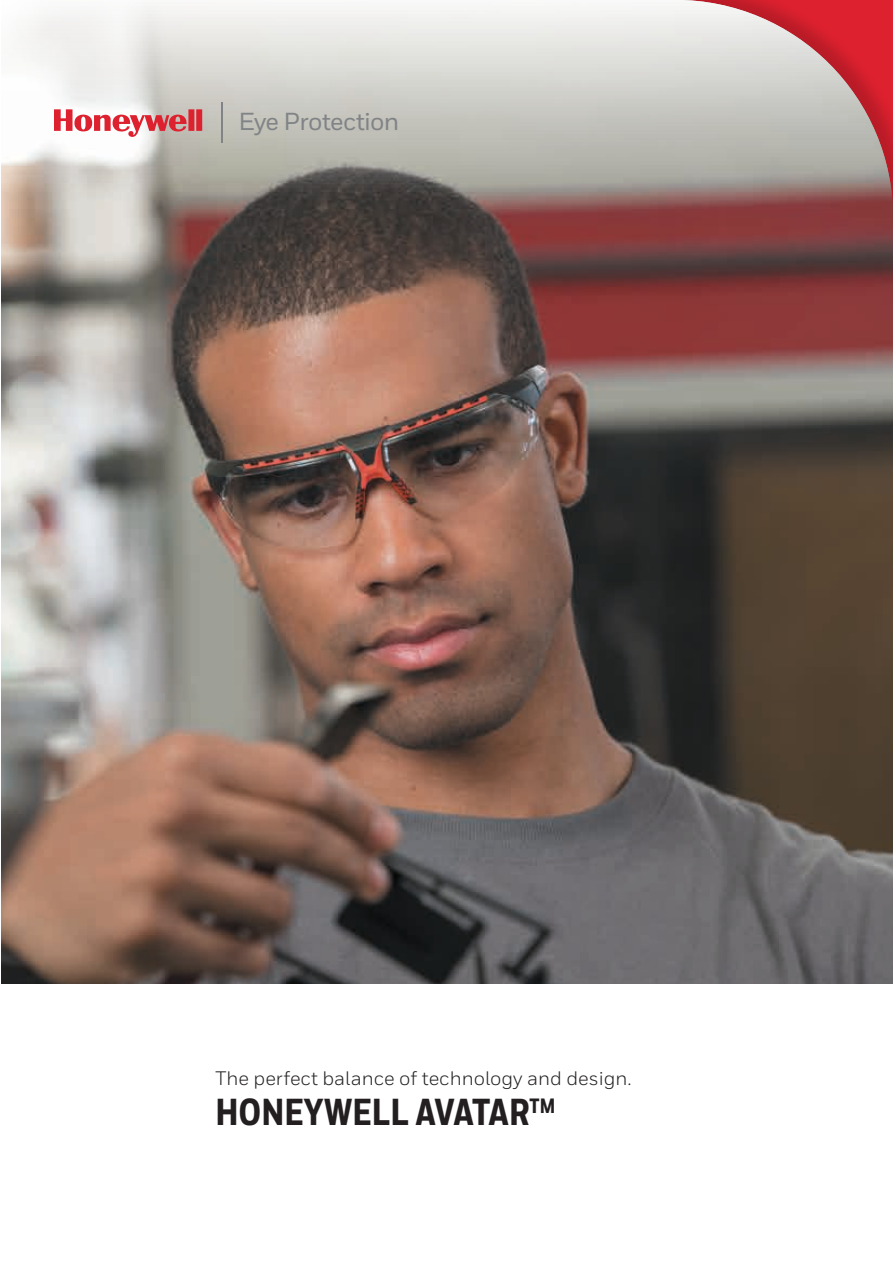
<style>
.page{position:relative;width:893px;height:1263px;background:#fff}
.page>*{position:absolute;margin:0;border:0;box-sizing:border-box;transform-origin:0 0}
.t1{font:800 37.5px "Honeywell Cond";color:#231f20}
.t2{font:500 24.6px "Honeywell Sans";letter-spacing:-.03em;color:#818486}
.t3{font:19.5px "Honeywell Sans";color:#231f20}
</style>
<div class="page">
<img style="left:1px;top:6px;width:892px;height:978px">
<div style="left:197px;top:0;width:696px;height:849px;background:#231f20;opacity:.2"></div>
<hr style="left:221px;top:103px;width:1px;height:40px;background:#818486">
<svg style="left:54px;top:109px;width:148px;height:28px"></svg>
<p class="t2" style="left:238px;top:107px;width:162px">Eye Protection</p>
<p class="t3" style="left:215px;top:1066px;width:418px">The perfect balance of technology and design.</p>
<h1 class="t1" style="left:215px;top:1089px;width:341px">HONEYWELL AVATAR<sup>TM</sup></h1>
</div>
